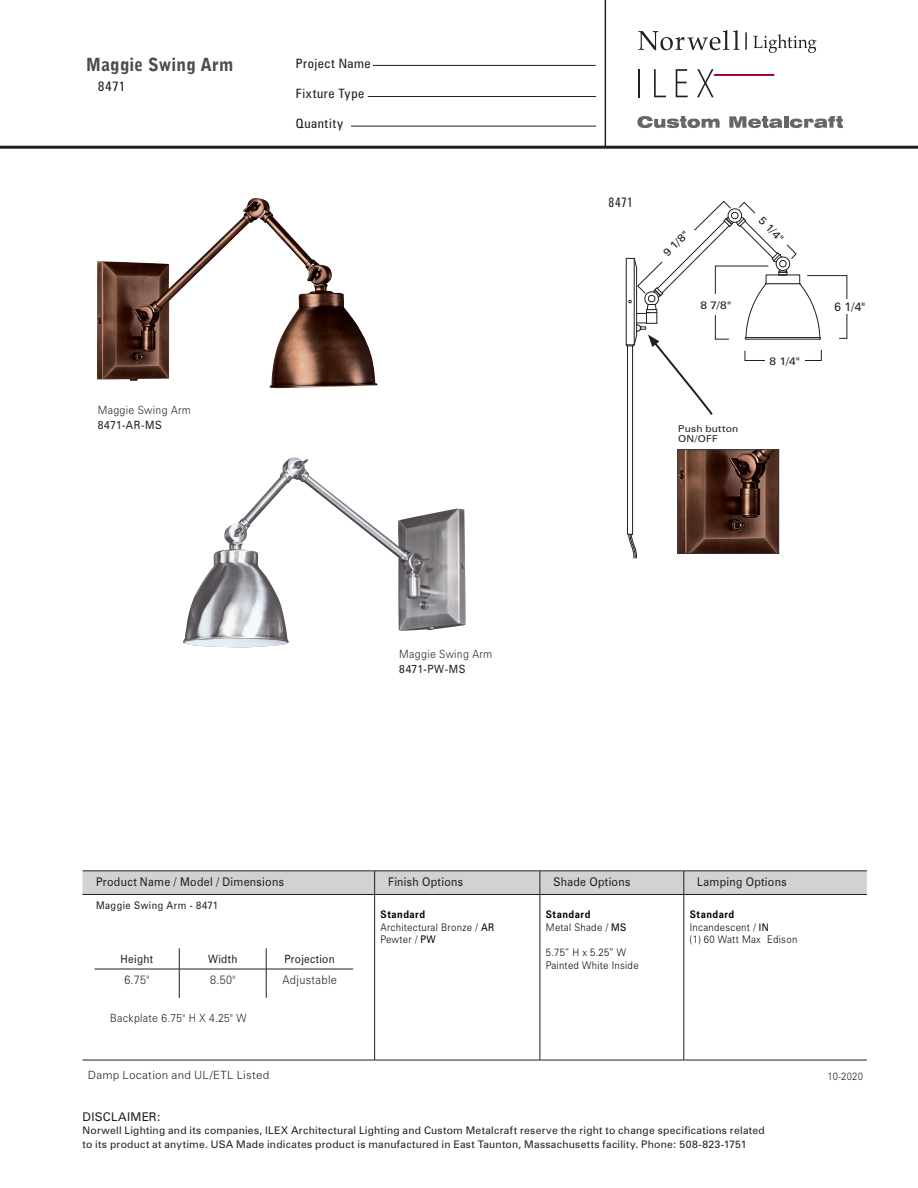
<style>
.page{position:relative;width:918px;height:1188px;background:#fff}
.page>*{position:absolute;margin:0;border:0;box-sizing:border-box;transform-origin:0 0}
.PRODUCT_Name_85__blk{font:900 18px "Bell Gothic Std";letter-spacing:.01em;color:#4b4c4d;scale:.96 1}
.SKU_and_Model_Number{font:condensed 13.5px "Zurich BT";letter-spacing:.015em;color:#231f20;scale:1.05 1}
.SKU_and_Model_Number-2{font:condensed 13.5px "Zurich BT";letter-spacing:.015em;color:#231f20;scale:.9 1}
.t1{font:condensed 12.9px "Zurich BT";letter-spacing:.04em;color:#231f20;scale:1.05 1}
.Specification_table{font:12px "Zurich BT";letter-spacing:.03em;color:#231f20;scale:.9 1}
.Table_text{font:300 12px "Zurich BT";letter-spacing:.03em;color:#231f20;scale:.9 1}
.Specification_table-2{font:12px "Zurich BT";letter-spacing:.03em;color:#231f20}
.t2{font:300 11.4px "Zurich BT";letter-spacing:.03em;color:#231f20;scale:.9 1}
.Table_text-2{font:11.4px "Zurich BT";letter-spacing:.03em;color:#231f20;scale:.9 1}
.t3{font:300 11.4px "Zurich BT";letter-spacing:.03em;color:#231f20}
.product_dimensions{font:10.8px "Zurich BT";color:#231f20;scale:1.11 1}
.ProductNameNumber_ta{font:10.5px/13.5px "Zurich BT";letter-spacing:.025em;color:#231f20}
.t4{font:300 10.5px/12.6px "Zurich BT";letter-spacing:.03em;color:#000;scale:.9 1}
.ProductNameNumber_ta-2{font:10.5px "Zurich BT";letter-spacing:.05em;color:#231f20;scale:.9 1}
.t5{font:700 10.5px "Zurich BT";letter-spacing:.055em;color:#000;scale:.9 1}
.t6{font:300 10.5px "Zurich BT";letter-spacing:.03em;color:#231f20;scale:.9 1}
.product_dimensions-2{font:9.45px/10.5px "Zurich BT";letter-spacing:.015em;color:#231f20;scale:1.11 1}
.s1{font-weight:400}
.s2{font-weight:700}
</style>
<div class="page">
<hr style="left:0;top:146px;width:918px;height:3px;background:#231f20">
<hr style="left:373px;top:65px;width:223px;height:1px;background:#231f20">
<hr style="left:368px;top:96px;width:228px;height:1px;background:#231f20">
<hr style="left:351px;top:126px;width:245px;height:1px;background:#231f20">
<hr style="left:605px;top:0;width:1px;height:148px;background:#231f20">
<svg style="left:638px;top:30px;width:102px;height:20px"></svg>
<svg style="left:753px;top:34px;width:64px;height:19px"></svg>
<svg style="left:746px;top:32px;width:1px;height:18px"></svg>
<svg style="left:638px;top:69px;width:1px;height:28px"></svg>
<svg style="left:654px;top:69px;width:12px;height:28px"></svg>
<svg style="left:676px;top:69px;width:12px;height:28px"></svg>
<svg style="left:697px;top:69px;width:77px;height:28px"></svg>
<hr style="left:784px;top:116px;width:4px;height:12px;background:#666">
<svg style="left:790px;top:116px;width:53px;height:12px"></svg>
<svg style="left:729px;top:116px;width:53px;height:12px"></svg>
<svg style="left:637px;top:116px;width:83px;height:12px"></svg>
<img style="left:97px;top:198px;width:281px;height:191px">
<img style="left:183px;top:458px;width:283px;height:189px">
<svg style="left:626px;top:201px;width:221px;height:358px"></svg>
<hr style="left:82px;top:894px;width:293px;height:1px;background:#231f20">
<hr style="left:82px;top:1060px;width:293px;height:1px;background:#231f20">
<hr style="left:374px;top:895px;width:1px;height:165px;background:#231f20">
<hr style="left:375px;top:894px;width:165px;height:1px;background:#231f20">
<hr style="left:540px;top:894px;width:144px;height:1px;background:#231f20">
<hr style="left:375px;top:1060px;width:165px;height:1px;background:#231f20">
<hr style="left:684px;top:894px;width:183px;height:1px;background:#231f20">
<hr style="left:684px;top:1060px;width:183px;height:1px;background:#231f20">
<div style="left:82px;top:871px;width:785px;height:23px;background:#d1d2d4"></div>
<hr style="left:540px;top:895px;width:1px;height:165px;background:#231f20">
<hr style="left:684px;top:895px;width:1px;height:165px;background:#231f20">
<hr style="left:540px;top:1060px;width:144px;height:1px;background:#231f20">
<hr style="left:94px;top:969px;width:85px;height:1px;background:#231f20">
<hr style="left:179px;top:969px;width:87px;height:1px;background:#231f20">
<svg style="left:179px;top:948px;width:1px;height:50px"></svg>
<hr style="left:266px;top:969px;width:87px;height:1px;background:#231f20">
<svg style="left:266px;top:948px;width:1px;height:50px"></svg>
<p class="PRODUCT_Name_85__blk" style="left:86px;top:54px;width:155px">Maggie Swing Arm</p>
<p class="SKU_and_Model_Number" style="left:98px;top:78px;width:28px">8471</p>
<p class="t1" style="left:296px;top:55px;width:73px">Project Name</p>
<p class="t1" style="left:296px;top:85px;width:67px">Fixture Type</p>
<p class="t1" style="left:296px;top:115px;width:47px">Quantity</p>
<p class="t2" style="left:98px;top:403px;width:105px">Maggie Swing Arm</p>
<p class="Table_text-2" style="left:98px;top:418px;width:73px">8471-AR-MS</p>
<p class="SKU_and_Model_Number-2" style="left:609px;top:194px;width:28px">8471</p>
<p class="product_dimensions" style="left:660px;top:250px;width:29px;rotate:-45deg">9 1/8"</p>
<p class="product_dimensions" style="left:701px;top:298px;width:29px">8 7/8"</p>
<p class="product_dimensions" style="left:765px;top:213px;width:29px;rotate:46deg">5 1/4"</p>
<p class="product_dimensions" style="left:770px;top:355px;width:29px">8 1/4"</p>
<p class="product_dimensions-2" style="left:678px;top:423px;width:56px">Push button<br>ON/OFF</p>
<p class="Specification_table-2" style="left:835px;top:300px;width:32px">6 1/4"</p>
<p class="t2" style="left:399px;top:647px;width:105px">Maggie Swing Arm</p>
<p class="Table_text-2" style="left:399px;top:662px;width:75px">8471-PW-MS</p>
<p class="Specification_table" style="left:96px;top:874px;width:210px">Product Name / Model / Dimensions</p>
<p class="Specification_table" style="left:388px;top:874px;width:85px">Finish Options</p>
<p class="Specification_table" style="left:553px;top:874px;width:87px">Shade Options</p>
<p class="Specification_table" style="left:697px;top:874px;width:101px">Lamping Options</p>
<p class="ProductNameNumber_ta-2" style="left:96px;top:898px;width:137px">Maggie Swing Arm - 8471</p>
<p class="t5" style="left:381px;top:908px;width:51px">Standard</p>
<p class="t4" style="left:381px;top:921px;width:128px">Architectural Bronze / <span class="s1">AR</span></p>
<p class="t4" style="left:381px;top:933px;width:63px">Pewter / <span class="s1">PW</span></p>
<p class="t4" style="left:546px;top:908px;width:91px"><span class="s2">Standard<br></span>Metal Shade / <span class="s1">MS</span></p>
<p class="t4" style="left:546px;top:946px;width:91px">5.75” H x 5.25” W</p>
<p class="t4" style="left:546px;top:959px;width:105px">Painted White Inside</p>
<p class="t4" style="left:690px;top:908px;width:121px"><span class="s2">Standard<br></span>Incandescent / <span class="s1">IN<br></span>(1) 60 Watt Max Edison</p>
<p class="Table_text-2" style="left:121px;top:952px;width:38px">Height</p>
<p class="Table_text-2" style="left:208px;top:952px;width:34px">Width</p>
<p class="Table_text-2" style="left:285px;top:952px;width:57px">Projection</p>
<p class="Table_text" style="left:124px;top:973px;width:29px">6.75"</p>
<p class="Table_text" style="left:210px;top:973px;width:29px">8.50"</p>
<p class="Table_text" style="left:283px;top:973px;width:62px">Adjustable</p>
<p class="t2" style="left:110px;top:1011px;width:153px">Backplate 6.75" H X 4.25" W</p>
<p class="t3" style="left:88px;top:1068px;width:183px">Damp Location and UL/ETL Listed</p>
<p class="t6" style="left:827px;top:1070px;width:41px">10-2020</p>
<p class="Specification_table-2" style="left:82px;top:1109px;width:80px">DISCLAIMER:</p>
<p class="ProductNameNumber_ta" style="left:82px;top:1124px;width:684px">Norwell Lighting and its companies, ILEX Architectural Lighting and Custom Metalcraft reserve the right to change specifications related to its product at anytime. USA Made indicates product is manufactured in East Taunton, Massachusetts facility. Phone: 508-823-1751</p>
</div>
